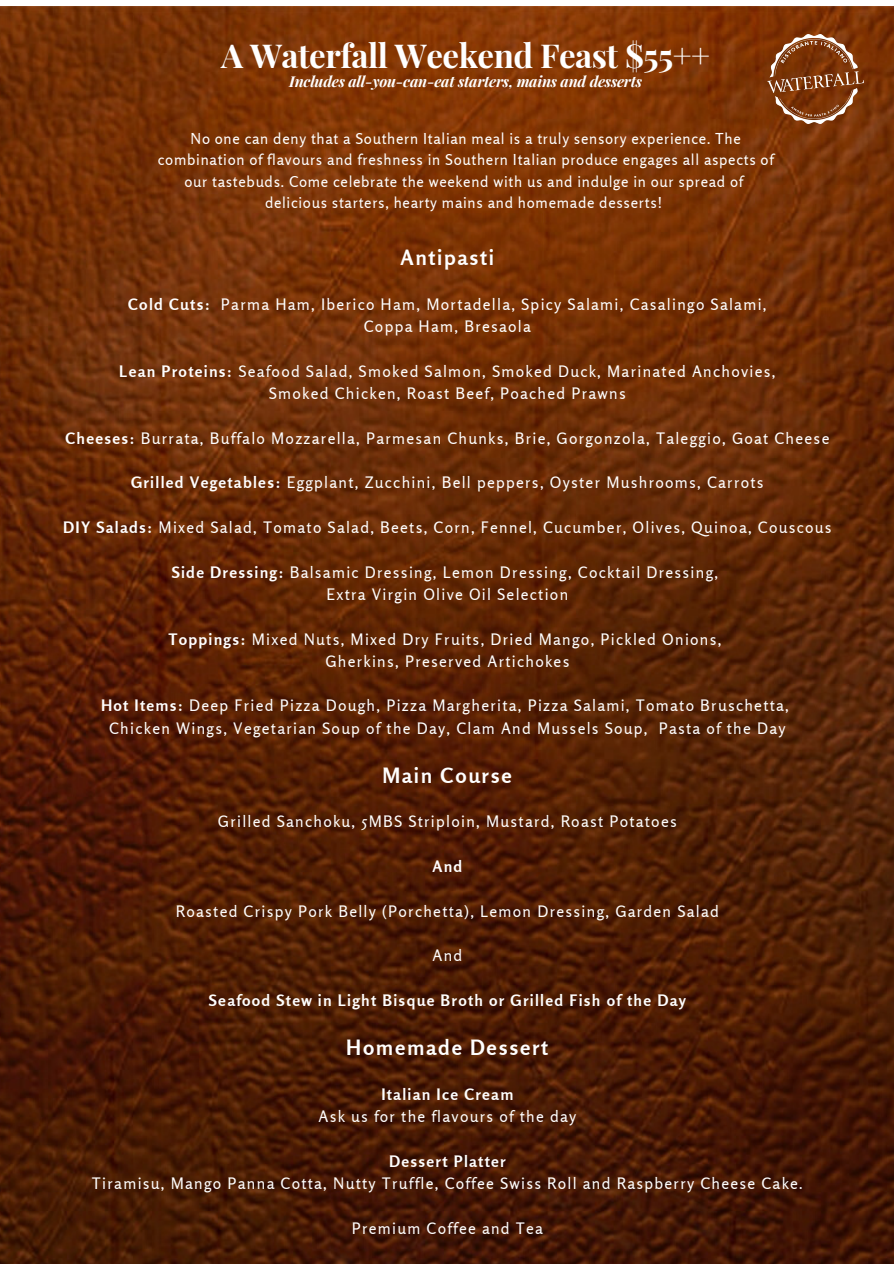
<style>
.page{position:relative;width:894px;height:1264px;background:#fff}
.page>*{position:absolute;margin:0;border:0;box-sizing:border-box;transform-origin:0 0}
.t1{font:700 33px "Playfair Display";letter-spacing:-.015em;color:#fff}
.t2{font:700 21px "Rosario";letter-spacing:.08em;color:#fff}
.t3{font:15.75px/22.4px "Rosario";letter-spacing:.08em;color:#fff;text-align:center}
.t4{font:700 15.75px "Rosario";letter-spacing:.08em;color:#fff}
.t5{font:15px/21.5px "Rosario";letter-spacing:.045em;color:#fff;text-align:center}
.t6{font:italic 700 15px "Playfair Display";letter-spacing:-.015em;color:#fff}
.s1{font-weight:700}
</style>
<div class="page">
<img style="left:0;top:6px;width:893px;height:1257px">
<img style="left:767px;top:35px;width:95px;height:89px">
<h1 class="t1" style="left:221px;top:32px;width:490px">A Waterfall Weekend Feast $55++</h1>
<p class="t6" style="left:289px;top:71px;width:354px">Includes all-you-can-eat starters, mains and desserts</p>
<p class="t5" style="left:158px;top:128px;width:617px">No one can deny that a Southern Italian meal is a truly sensory experience. The combination of flavours and freshness in Southern Italian produce engages all aspects of our tastebuds. Come celebrate the weekend with us and indulge in our spread of delicious starters, hearty mains and homemade desserts!</p>
<h2 class="t2" style="left:400px;top:245px;width:95px">Antipasti</h2>
<p class="t3" style="left:128px;top:293px;width:639px"><span class="s1">Cold Cuts:</span> Parma Ham, Iberico Ham, Mortadella, Spicy Salami, Casalingo Salami,<br>Coppa Ham, Bresaola</p>
<p class="t3" style="left:119px;top:360px;width:657px"><span class="s1">Lean Proteins:</span> Seafood Salad, Smoked Salmon, Smoked Duck, Marinated Anchovies,<br>Smoked Chicken, Roast Beef, Poached Prawns</p>
<p class="t3" style="left:65px;top:426px;width:765px"><span class="s1">Cheeses:</span> Burrata, Buffalo Mozzarella, Parmesan Chunks, Brie, Gorgonzola, Taleggio, Goat Cheese</p>
<p class="t3" style="left:131px;top:471px;width:634px"><span class="s1">Grilled Vegetables:</span> Eggplant, Zucchini, Bell peppers, Oyster Mushrooms, Carrots</p>
<p class="t3" style="left:63px;top:516px;width:769px"><span class="s1">DIY Salads:</span> Mixed Salad, Tomato Salad, Beets, Corn, Fennel, Cucumber, Olives, Quinoa, Couscous</p>
<p class="t3" style="left:172px;top:560px;width:548px"><span class="s1">Side Dressing:</span> Balsamic Dressing, Lemon Dressing, Cocktail Dressing,<br>Extra Virgin Olive Oil Selection</p>
<p class="t3" style="left:168px;top:627px;width:554px"><span class="s1">Toppings:</span> Mixed Nuts, Mixed Dry Fruits, Dried Mango, Pickled Onions,<br>Gherkins, Preserved Artichokes</p>
<p class="t3" style="left:101px;top:694px;width:689px"><span class="s1">Hot Items:</span> Deep Fried Pizza Dough, Pizza Margherita, Pizza Salami, Tomato Bruschetta,<br>Chicken Wings, Vegetarian Soup of the Day, Clam And Mussels Soup, Pasta of the Day</p>
<h2 class="t2" style="left:382px;top:762px;width:131px">Main Course</h2>
<p class="t3" style="left:218px;top:810px;width:460px">Grilled Sanchoku, 5MBS Striploin, Mustard, Roast Potatoes</p>
<p class="t4" style="left:432px;top:856px;width:31px">And</p>
<p class="t3" style="left:176px;top:899px;width:544px">Roasted Crispy Pork Belly (Porchetta), Lemon Dressing, Garden Salad</p>
<p class="t3" style="left:432px;top:944px;width:31px">And</p>
<p class="t4" style="left:209px;top:990px;width:478px">Seafood Stew in Light Bisque Broth or Grilled Fish of the Day</p>
<h2 class="t2" style="left:346px;top:1034px;width:203px">Homemade Dessert</h2>
<p class="t4" style="left:381px;top:1084px;width:133px">Italian Ice Cream</p>
<p class="t3" style="left:318px;top:1104px;width:259px">Ask us for the flavours of the day</p>
<p class="t4" style="left:389px;top:1151px;width:118px">Dessert Platter</p>
<p class="t3" style="left:92px;top:1171px;width:712px">Tiramisu, Mango Panna Cotta, Nutty Truffle, Coffee Swiss Roll and Raspberry Cheese Cake.</p>
<p class="t3" style="left:351px;top:1216px;width:193px">Premium Coffee and Tea</p>
</div>
